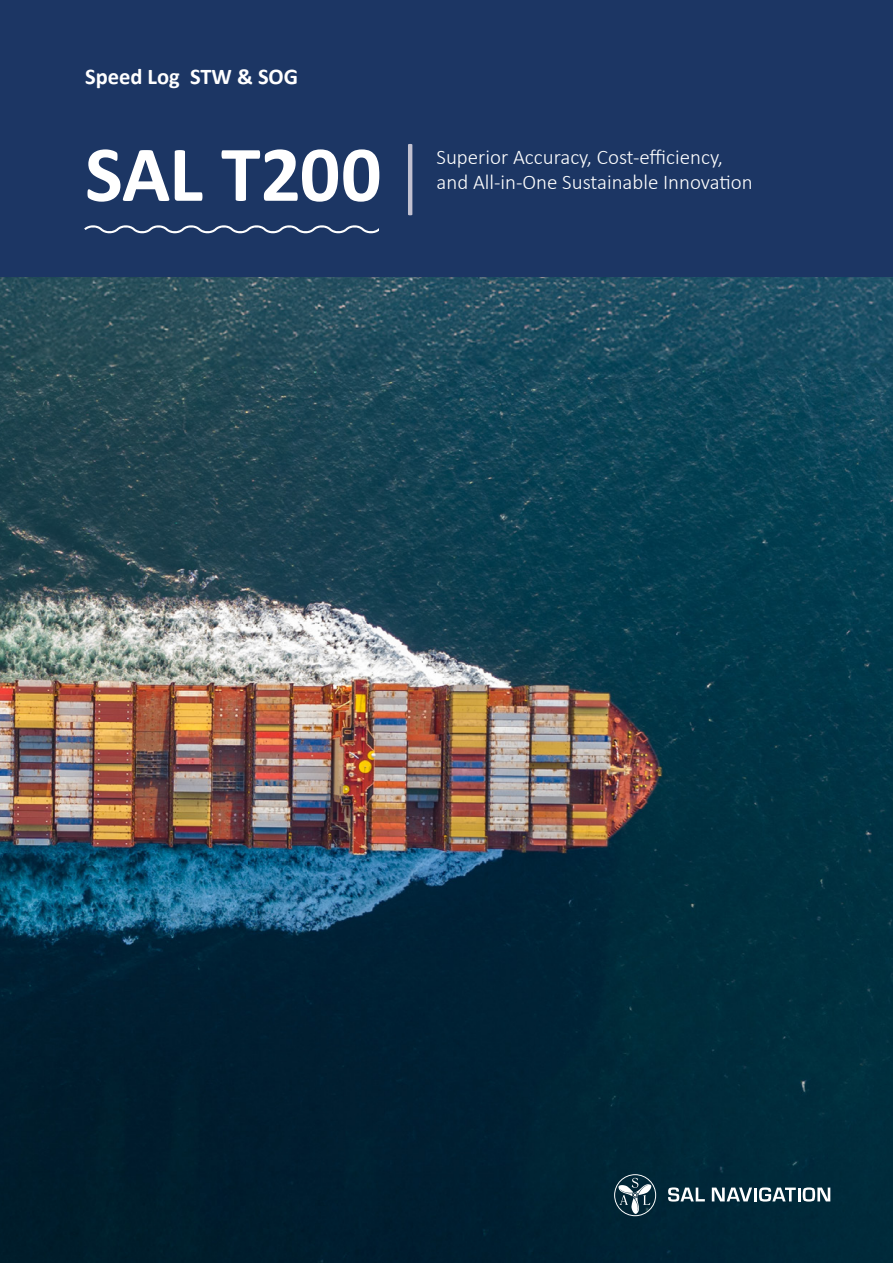
<style>
.page{position:relative;width:893px;height:1263px;background:#fff}
.page>*{position:absolute;margin:0;border:0;box-sizing:border-box;transform-origin:0 0}
.Rubrik_28-32_pt{font:700 79.8px "Calibri";letter-spacing:-.01em;color:#fff}
.Ingress{font:700 22.5px "Calibri";color:#fff}
.Ingress-2{font:300 21px/25.2px "Calibri";color:#fff}
.s1{font-weight:300;font-size:81.45px;color:#c2c1d0}
</style>
<div class="page">
<img style="left:0;top:276px;width:893px;height:987px">
<div style="left:0;top:0;width:893px;height:276px;background:#1c3664"></div>
<svg style="left:84px;top:225px;width:294px;height:9px"></svg>
<svg style="left:668px;top:1187px;width:37px;height:14px"></svg>
<svg style="left:712px;top:1187px;width:40px;height:14px"></svg>
<hr style="left:754px;top:1187px;width:3px;height:14px;background:#fff">
<svg style="left:759px;top:1187px;width:71px;height:14px"></svg>
<svg style="left:614px;top:1174px;width:42px;height:42px;background:#415c68"></svg>
<p class="Ingress" style="left:85px;top:62px;width:215px">Speed Log STW &amp; SOG</p>
<p class="Rubrik_28-32_pt" style="left:85px;top:125px;width:345px">SAL T200 <span class="s1">|</span></p>
<p class="Ingress-2" style="left:436px;top:144px;width:318px">Superior Accuracy, Cost-efficiency, and All-in-One Sustainable Innovation</p>
</div>
